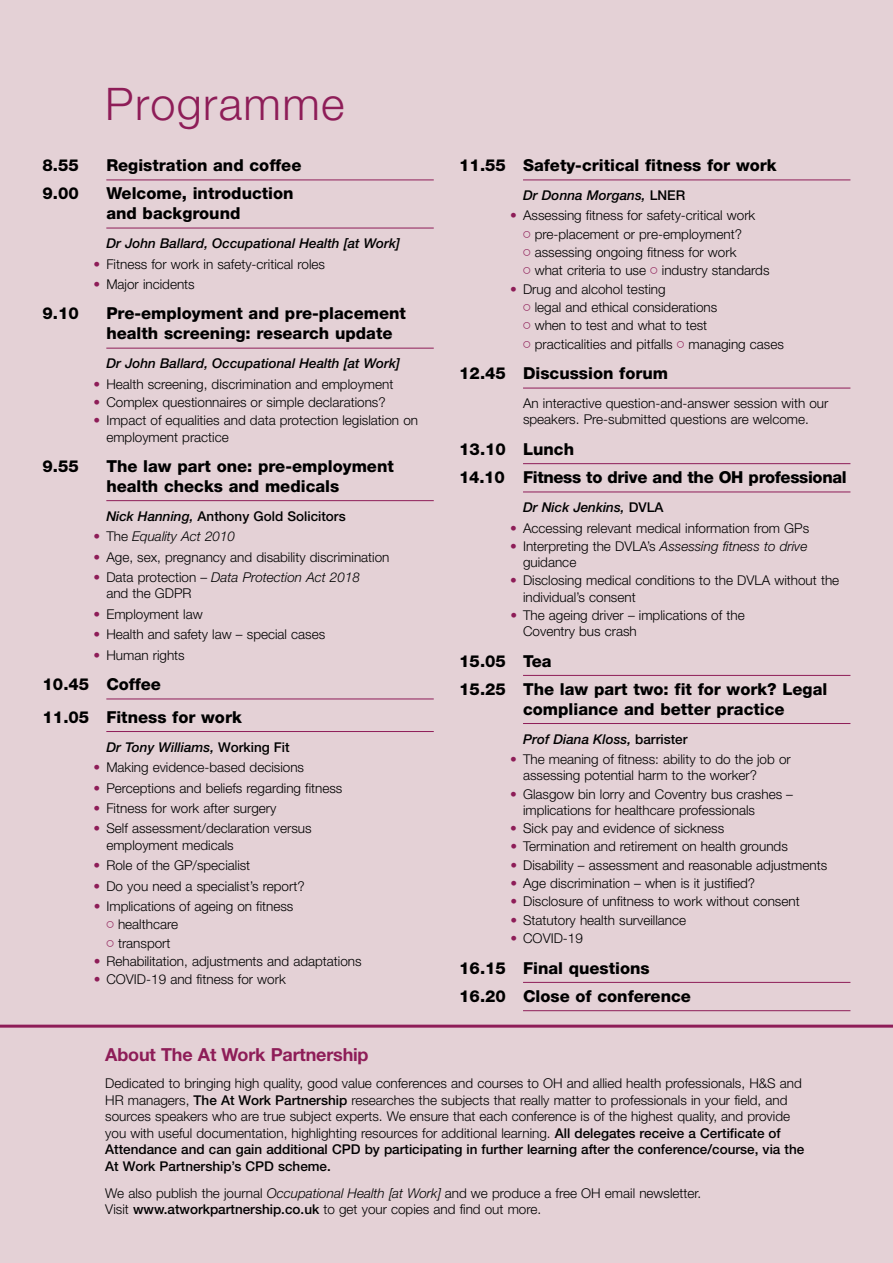
<style>
.page{position:relative;width:893px;height:1263px;background:#e4d1d6}
.page>*{position:absolute;margin:0;border:0;box-sizing:border-box;transform-origin:0 0}
.t1{font:300 45px "Helvetica Neue";letter-spacing:.03em;color:#8e1d58}
.t2{font:700 18px "Helvetica Neue";letter-spacing:-.01em;color:#8e1d58}
.t3{font:800 16.5px/19.8px "Helvetica Neue";color:#000}
.t4{font:800 16.5px/28.3px "Helvetica Neue";letter-spacing:-.02em;color:#000}
.t5{font:300 13.5px/16.2px "Helvetica Neue";color:#000}
.t6{font:italic 500 13.5px "Helvetica Neue";color:#000}
.t7{font:500 13.5px "Helvetica Neue";color:#000}
.t8{font:italic 300 13.5px "Helvetica Neue";color:#000}
.s1{color:#8e1d58}
.s2{font-style:italic}
.s3{font-style:normal;color:#8e1d58}
.s4{font-style:normal}
.s5{font-weight:500}
</style>
<div class="page">
<hr style="left:106px;top:180px;width:328px;height:1px;background:#8e1d58">
<hr style="left:106px;top:228px;width:328px;height:1px;background:#8e1d58">
<hr style="left:106px;top:348px;width:328px;height:1px;background:#8e1d58">
<hr style="left:106px;top:500px;width:328px;height:1px;background:#8e1d58">
<hr style="left:106px;top:699px;width:328px;height:1px;background:#8e1d58">
<hr style="left:106px;top:731px;width:328px;height:1px;background:#8e1d58">
<hr style="left:523px;top:180px;width:327px;height:1px;background:#8e1d58">
<hr style="left:523px;top:388px;width:327px;height:1px;background:#8e1d58">
<hr style="left:523px;top:463px;width:327px;height:1px;background:#8e1d58">
<hr style="left:523px;top:492px;width:327px;height:1px;background:#8e1d58">
<hr style="left:523px;top:675px;width:327px;height:1px;background:#8e1d58">
<hr style="left:523px;top:723px;width:327px;height:1px;background:#8e1d58">
<hr style="left:523px;top:982px;width:327px;height:1px;background:#8e1d58">
<hr style="left:523px;top:1010px;width:327px;height:1px;background:#8e1d58">
<hr style="left:0;top:1025px;width:893px;height:3px;background:#8e1d58">
<h1 class="t1" style="left:105px;top:77px;width:241px">Programme</h1>
<p class="t3" style="left:43px;top:155px;width:38px">8.55</p>
<p class="t3" style="left:106px;top:155px;width:197px">Registration and coffee</p>
<p class="t3" style="left:43px;top:184px;width:38px">9.00</p>
<p class="t3" style="left:106px;top:184px;width:189px">Welcome, introduction and background</p>
<p class="t6" style="left:106px;top:235px;width:295px">Dr John Ballard, Occupational Health [at Work]</p>
<p class="t5" style="left:94px;top:255px;width:233px"><span class="s1">•</span> Fitness for work in safety-critical roles</p>
<p class="t5" style="left:94px;top:276px;width:103px"><span class="s1">•</span> Major incidents</p>
<p class="t3" style="left:43px;top:304px;width:38px">9.10</p>
<p class="t3" style="left:106px;top:304px;width:301px">Pre-employment and pre-placement health screening: research update</p>
<p class="t6" style="left:106px;top:355px;width:295px">Dr John Ballard, Occupational Health [at Work]</p>
<p class="t5" style="left:94px;top:375px;width:301px"><span class="s1">•</span> Health screening, discrimination and employment</p>
<p class="t5" style="left:94px;top:394px;width:294px"><span class="s1">•</span> Complex questionnaires or simple declarations?</p>
<p class="t5" style="left:106px;top:412px;width:313px;text-indent:-13px"><span class="s1">•</span> Impact of equalities and data protection legislation on employment practice</p>
<p class="t3" style="left:43px;top:456px;width:38px">9.55</p>
<p class="t3" style="left:106px;top:456px;width:289px">The law part one: pre-employment health checks and medicals</p>
<p class="t7" style="left:106px;top:508px;width:241px"><span class="s2">Nick Hanning,</span> Anthony Gold Solicitors</p>
<p class="t8" style="left:94px;top:528px;width:143px"><span class="s3">•</span> <span class="s4">The</span> Equality Act 2010</p>
<p class="t5" style="left:94px;top:548px;width:297px"><span class="s1">•</span> Age, sex, pregnancy and disability discrimination</p>
<p class="t5" style="left:106px;top:569px;width:255px;text-indent:-13px"><span class="s1">•</span> Data protection – <span class="s2">Data Protection Act 2018 </span>and the GDPR</p>
<p class="t5" style="left:94px;top:605px;width:111px"><span class="s1">•</span> Employment law</p>
<p class="t5" style="left:94px;top:626px;width:233px"><span class="s1">•</span> Health and safety law – special cases</p>
<p class="t5" style="left:94px;top:646px;width:93px"><span class="s1">•</span> Human rights</p>
<p class="t3" style="left:43px;top:668px;width:201px;line-height:32.5px">10.45 Coffee<br>11.05 Fitness for work</p>
<p class="t6" style="left:106px;top:739px;width:185px">Dr Tony Williams, <span class="s4">Working Fit</span></p>
<p class="t5" style="left:94px;top:759px;width:212px"><span class="s1">•</span> Making evidence-based decisions</p>
<p class="t5" style="left:94px;top:779px;width:250px"><span class="s1">•</span> Perceptions and beliefs regarding fitness</p>
<p class="t5" style="left:94px;top:800px;width:184px"><span class="s1">•</span> Fitness for work after surgery</p>
<p class="t5" style="left:106px;top:820px;width:207px;text-indent:-13px"><span class="s1">•</span> Self assessment/declaration versus employment medicals</p>
<p class="t5" style="left:94px;top:857px;width:158px"><span class="s1">•</span> Role of the GP/specialist</p>
<p class="t5" style="left:94px;top:877px;width:212px"><span class="s1">•</span> Do you need a specialist’s report?</p>
<p class="t5" style="left:118px;top:897px;width:177px;line-height:18.3px;text-indent:-24px"><span class="s1">•</span> Implications of ageing on fitness healthcare<br>transport</p>
<p class="t5" style="left:94px;top:953px;width:269px"><span class="s1">•</span> Rehabilitation, adjustments and adaptations</p>
<p class="t5" style="left:94px;top:971px;width:194px"><span class="s1">•</span> COVID-19 and fitness for work</p>
<p class="t3" style="left:459px;top:155px;width:319px">11.55 Safety-critical fitness for work</p>
<p class="t6" style="left:523px;top:187px;width:164px">Dr Donna Morgans, <span class="s4">LNER</span></p>
<p class="t5" style="left:535px;top:206px;width:236px;line-height:18.3px;text-indent:-24px"><span class="s1">•</span> Assessing fitness for safety-critical work pre-placement or pre-employment? assessing ongoing fitness for work<br>what criteria to use industry standards</p>
<p class="t5" style="left:535px;top:279px;width:251px;line-height:18.3px;text-indent:-24px"><span class="s1">•</span> Drug and alcohol testing<br>legal and ethical considerations<br>when to test and what to test<br>practicalities and pitfalls managing cases</p>
<p class="t3" style="left:459px;top:363px;width:210px">12.45 Discussion forum</p>
<p class="t5" style="left:523px;top:395px;width:307px">An interactive question-and-answer session with our speakers. Pre-submitted questions are welcome.</p>
<p class="t4" style="left:459px;top:435px;width:389px">13.10 Lunch<br>14.10 Fitness to drive and the OH professional</p>
<p class="t6" style="left:523px;top:499px;width:142px">Dr Nick Jenkins, <span class="s4">DVLA</span></p>
<p class="t5" style="left:510px;top:519px;width:300px"><span class="s1">•</span> Accessing relevant medical information from GPs</p>
<p class="t5" style="left:523px;top:538px;width:286px;text-indent:-13px"><span class="s1">•</span> Interpreting the DVLA’s <span class="s2">Assessing fitness to drive </span>guidance</p>
<p class="t5" style="left:523px;top:572px;width:318px;text-indent:-13px"><span class="s1">•</span> Disclosing medical conditions to the DVLA without the individual’s consent</p>
<p class="t5" style="left:523px;top:607px;width:223px;text-indent:-13px"><span class="s1">•</span> The ageing driver – implications of the<br>Coventry bus crash</p>
<p class="t3" style="left:459px;top:646px;width:370px;line-height:28.3px">15.05 Tea<br>15.25 The law part two: fit for work? Legal</p>
<p class="t3" style="left:523px;top:699px;width:263px">compliance and better practice</p>
<p class="t6" style="left:523px;top:731px;width:166px">Prof Diana Kloss, <span class="s4">barrister</span></p>
<p class="t5" style="left:523px;top:751px;width:269px;text-indent:-13px"><span class="s1">•</span> The meaning of fitness: ability to do the job or assessing potential harm to the worker?</p>
<p class="t5" style="left:523px;top:785px;width:271px;text-indent:-13px"><span class="s1">•</span> Glasgow bin lorry and Coventry bus crashes – implications for healthcare professionals</p>
<p class="t5" style="left:510px;top:820px;width:215px"><span class="s1">•</span> Sick pay and evidence of sickness</p>
<p class="t5" style="left:510px;top:838px;width:279px"><span class="s1">•</span> Termination and retirement on health grounds</p>
<p class="t5" style="left:510px;top:856px;width:318px"><span class="s1">•</span> Disability – assessment and reasonable adjustments</p>
<p class="t5" style="left:510px;top:875px;width:246px"><span class="s1">•</span> Age discrimination – when is it justified?</p>
<p class="t5" style="left:510px;top:893px;width:291px"><span class="s1">•</span> Disclosure of unfitness to work without consent</p>
<p class="t5" style="left:510px;top:911px;width:177px"><span class="s1">•</span> Statutory health surveillance</p>
<p class="t5" style="left:510px;top:930px;width:74px"><span class="s1">•</span> COVID-19</p>
<p class="t3" style="left:459px;top:953px;width:233px;line-height:28.3px">16.15 Final questions<br>16.20 Close of conference</p>
<h2 class="t2" style="left:105px;top:1043px;width:265px">About The At Work Partnership</h2>
<p class="t5" style="left:105px;top:1075px;width:700px">Dedicated to bringing high quality, good value conferences and courses to OH and allied health professionals, H&amp;S and HR managers, <span class="s5">The At Work Partnership</span> researches the subjects that really matter to professionals in your field, and sources speakers who are true subject experts. We ensure that each conference is of the highest quality, and provide you with useful documentation, highlighting resources for additional learning. <span class="s5">All delegates receive a Certificate of Attendance and can gain additional CPD by participating in further learning after the conference/course, via the At Work Partnership’s CPD scheme.</span></p>
<p class="t5" style="left:105px;top:1184px;width:598px">We also publish the journal <span class="s2">Occupational Health [at Work]</span> and we produce a free OH email newsletter.<br>Visit <span class="s5">www.atworkpartnership.co.uk</span> to get your copies and find out more.</p>
</div>
